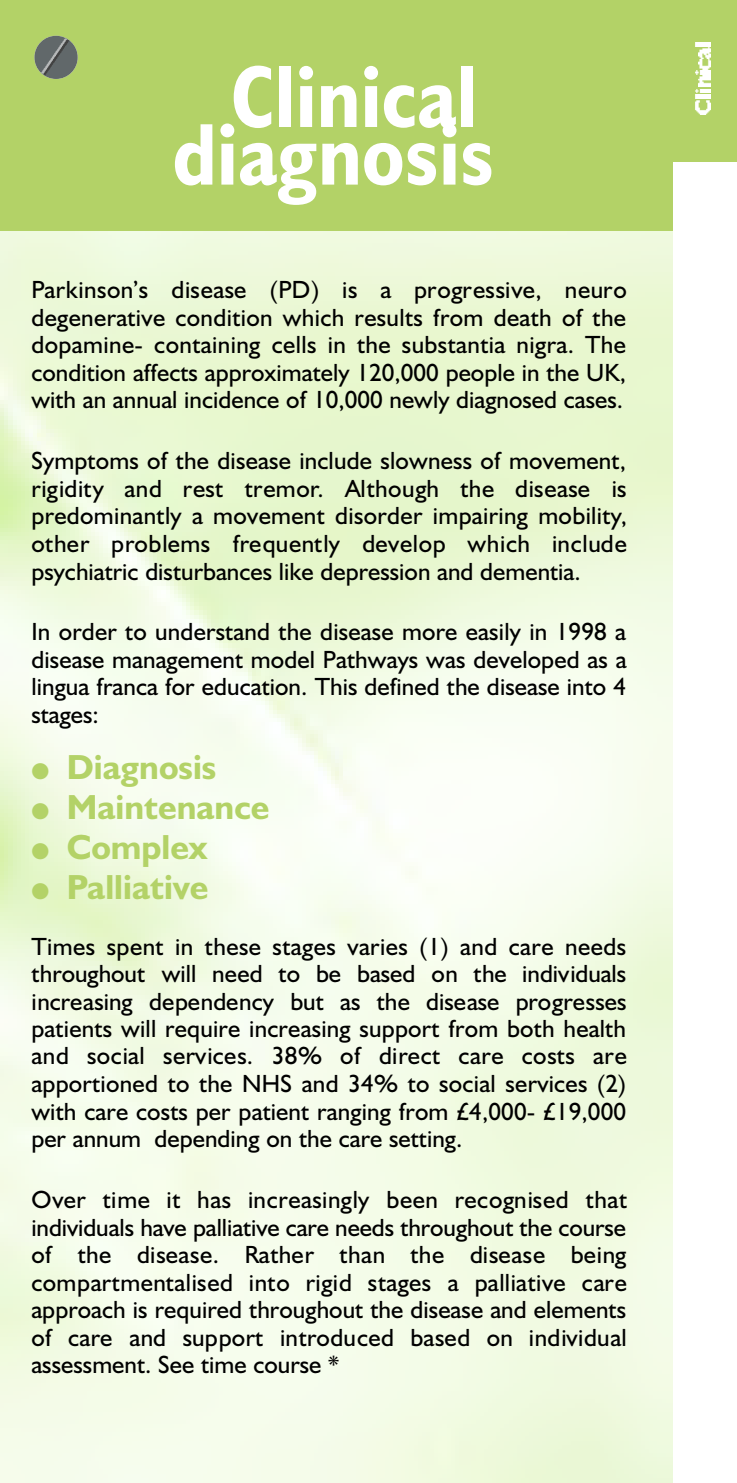
<style>
.page{position:relative;width:737px;height:1483px;background:#fff}
.page>*{position:absolute;margin:0;border:0;box-sizing:border-box;transform-origin:0 0}
.t1{font:700 condensed 88.25px "Humanist 521 BT";color:#fff}
.t2{font:700 35px "Humanist 521 BT";color:#b3d267}
.t3{font:25px/27.5px "Humanist 521 BT";color:#000;text-align:justify}
</style>
<div class="page">
<div style="left:0;top:0;width:736px;height:162px;background:#b3d267"></div>
<img style="left:695px;top:100px;width:14px;height:15px">
<img style="left:695px;top:95px;width:14px;height:3px">
<img style="left:695px;top:89px;width:14px;height:4px">
<svg style="left:698px;top:76px;width:11px;height:11px"></svg>
<img style="left:695px;top:71px;width:14px;height:3px">
<svg style="left:698px;top:47px;width:11px;height:22px"></svg>
<img style="left:695px;top:43px;width:14px;height:4px">
<img style="left:0;top:230px;width:672px;height:1253px">
<div style="left:0;top:0;width:672px;height:230px;background:#b3d267"></div>
<svg style="left:34px;top:36px;width:44px;height:43px"></svg>
<h1 class="t1" style="left:231px;top:67px;width:248px">Clinical</h1>
<h1 class="t1" style="left:172px;top:124px;width:323px">diagnosis</h1>
<p class="t3" style="left:31px;top:279px;width:596px">Pa r k in s o n’s disease (PD) is a progressive, neuro degenerative condition which results from death of the dopamine- containing cells in the substantia nigra. The condition affects approximately 120,000 people in the UK, with an annual incidence of 10,000 newly diagnosed cases.</p>
<p class="t3" style="left:31px;top:450px;width:596px">Symptoms of the disease include slowness of movement, rigidity and rest tremor. Although the disease is predominantly a movement disorder impairing mobility, other problems frequently develop which include psychiatric disturbances like depression and dementia.</p>
<p class="t3" style="left:31px;top:621px;width:596px">In order to understand the disease more easily in 1998 a disease management model Pathways was developed as a lingua franca for education. This defined the disease into 4 stages:</p>
<h2 class="t2" style="left:31px;top:755px;width:186px">● Diagnosis</h2>
<h2 class="t2" style="left:31px;top:795px;width:239px">● Maintenance</h2>
<h2 class="t2" style="left:31px;top:835px;width:177px">● Complex</h2>
<h2 class="t2" style="left:31px;top:875px;width:178px">● Palliative</h2>
<p class="t3" style="left:31px;top:935px;width:596px">Times spent in these stages varies (1) and care needs throughout will need to be based on the individuals increasing dependency but as the disease progresses patients will require increasing support from both health and social services. 38% of direct care costs are apportioned to the NHS and 34% to social services (2) with care costs per patient ranging from £4,000- £19,000 per annum depending on the care setting.</p>
<p class="t3" style="left:31px;top:1188px;width:596px">Over time it has increasingly been recognised that individuals have palliative care needs throughout the course of the disease. Rather than the disease being compartmentalised into rigid stages a palliative care approach is required throughout the disease and elements of care and support introduced based on individual assessment. See time course *</p>
</div>
